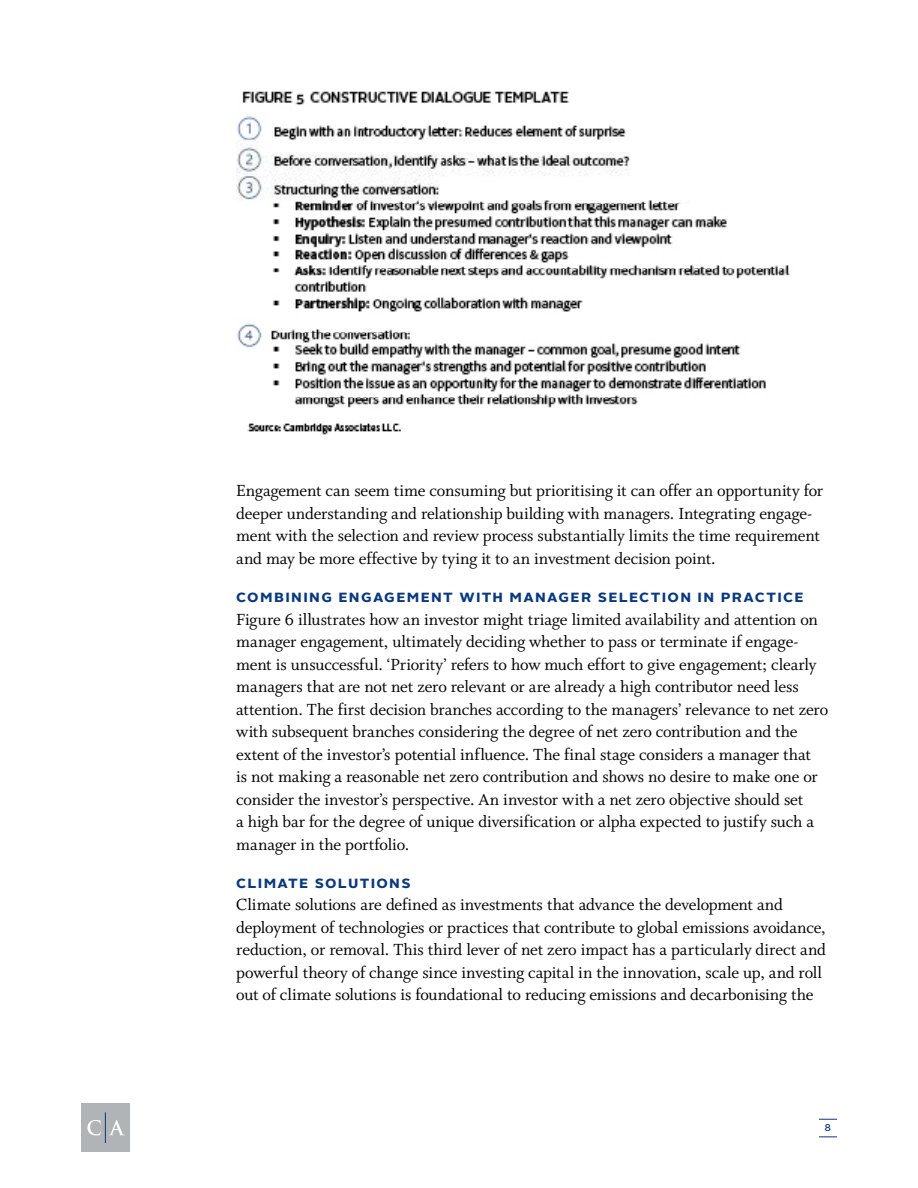
<style>
.page{position:relative;width:918px;height:1188px;background:#fff}
.page>*{position:absolute;margin:0;border:0;box-sizing:border-box;transform-origin:0 0}
.t1{font:18px/22.5px "Whitman";letter-spacing:-.01em;color:#000}
.t2{font:700 16.5px "Alright Sans";letter-spacing:.08em;color:#083981}
.t3{font:500 9.75px "Alright Sans";color:#083981}
</style>
<div class="page">
<img style="left:236px;top:91px;width:554px;height:344px">
<div style="left:81px;top:1103px;width:49px;height:49px;background:#b1b4b6"></div>
<svg style="left:87px;top:1120px;width:14px;height:16px"></svg>
<svg style="left:109px;top:1120px;width:15px;height:15px"></svg>
<hr style="left:105px;top:1112px;width:1px;height:31px;background:#083981">
<svg style="left:819px;top:1119px;width:18px;height:1px"></svg>
<svg style="left:819px;top:1137px;width:18px;height:1px"></svg>
<p class="t1" style="left:236px;top:480px;width:589px">Engagement can seem time consuming but prioritising it can offer an opportunity for deeper understanding and relationship building with managers. Integrating engage&shy;ment with the selection and review process substantially limits the time requirement and may be more effective by tying it to an investment decision point.</p>
<p class="t2" style="left:236px;top:585px;width:569px">Combining Engagement with Manager Selection in Practice</p>
<p class="t1" style="left:236px;top:608px;width:593px">Figure 6 illustrates how an investor might triage limited availability and attention on manager engagement, ultimately deciding whether to pass or terminate if engage&shy;ment is unsuccessful. ‘Priority’ refers to how much effort to give engagement; clearly managers that are not net zero relevant or are already a high contributor need less attention. The first decision branches according to the managers’ relevance to net zero with subsequent branches considering the degree of net zero contribution and the extent of the investor’s potential influence. The final stage considers a manager that<br>is not making a reasonable net zero contribution and shows no desire to make one or consider the investor’s perspective. An investor with a net zero objective should set<br>a high bar for the degree of unique diversification or alpha expected to justify such a manager in the portfolio.</p>
<p class="t2" style="left:236px;top:871px;width:176px">Climate Solutions</p>
<p class="t1" style="left:236px;top:894px;width:591px">Climate solutions are defined as investments that advance the development and deployment of technologies or practices that contribute to global emissions avoidance, reduction, or removal. This third lever of net zero impact has a particularly direct and powerful theory of change since investing capital in the innovation, scale up, and roll out of climate solutions is foundational to reducing emissions and decarbonising the</p>
<p class="t3" style="left:825px;top:1121px;width:8px">8</p>
</div>
